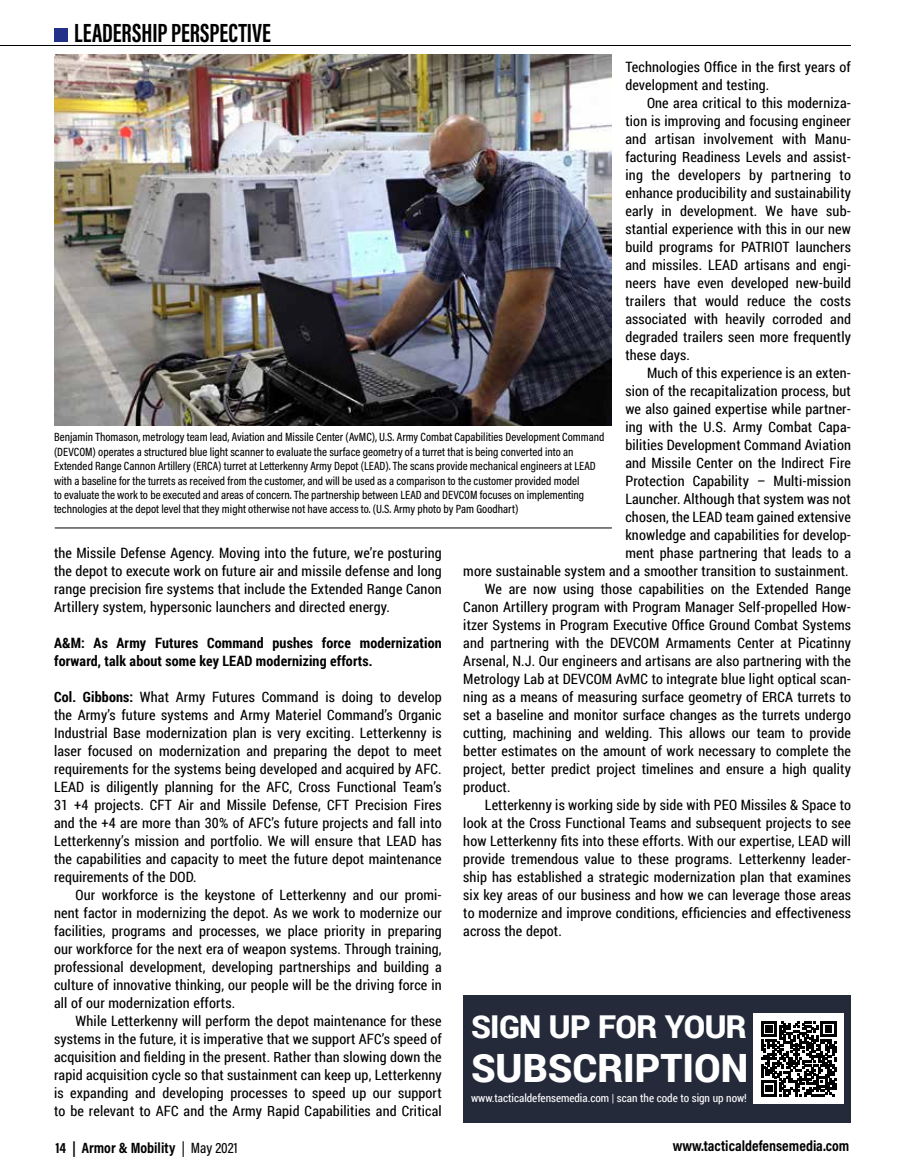
<style>
.page{position:relative;width:905px;height:1175px;background:#fff}
.page>*{position:absolute;margin:0;border:0;box-sizing:border-box;transform-origin:0 0}
.t1{font:900 39px "Roboto";color:#fff}
.t2{font:900 31.5px "Roboto";letter-spacing:-.02em;color:#fff}
.t3{font:700 27px "Acumin Pro Extra Cond";color:#000}
.t4{font:700 15px "Acumin Pro Cond";color:#000}
.t5{font:14.25px/18px "Roboto Condensed";letter-spacing:.01em;color:#000;text-align:justify}
.t6{font:700 14.25px/18px "Roboto Condensed";letter-spacing:.01em;color:#000}
.t7{font:500 12px/14.4px "Acumin Pro Cond";color:#000}
.t8{font:11.25px "Roboto Condensed";letter-spacing:-.005em;color:#fff}
.s1{font-weight:700}
.s2{font-weight:500}
</style>
<div class="page">
<div style="left:463px;top:995px;width:388px;height:127px;background:#242a3a"></div>
<div style="left:753px;top:1013px;width:91px;height:90px;background:#fff"></div>
<svg style="left:761px;top:1021px;width:75px;height:75px"></svg>
<img style="left:54px;top:54px;width:558px;height:372px">
<hr style="left:55px;top:527px;width:557px;height:1px;background:#000">
<hr style="left:0;top:45px;width:850px;height:1px;background:#000">
<div style="left:54px;top:29px;width:14px;height:13px;background:#233288"></div>
<h3 class="t3" style="left:74px;top:16px;width:198px">LEADERSHIP PERSPECTIVE</h3>
<p class="t5" style="left:625px;top:57px;width:227px">Technologies Office in the first years of development and testing.</p>
<p class="t5" style="left:625px;top:93px;width:227px;text-indent:22px">One area critical to this moderniza&shy;tion is improving and focusing engineer and artisan involvement with Manu&shy;facturing Readiness Levels and assist&shy;ing the developers by partnering to enhance producibility and sustainability early in development. We have sub&shy;stantial experience with this in our new build programs for PATRIOT launchers and missiles. LEAD artisans and engi&shy;neers have even developed new-build trailers that would reduce the costs associated with heavily corroded and degraded trailers seen more frequently these days.</p>
<p class="t5" style="left:647px;top:363px;width:205px">Much of this experience is an exten-</p>
<p class="t5" style="left:625px;top:381px;width:227px">sion of the recapitalization process, but</p>
<p class="t5" style="left:625px;top:399px;width:227px">we also gained expertise while partner-</p>
<p class="t5" style="left:625px;top:417px;width:227px">ing with the U.S. Army Combat Capa-</p>
<p class="t5" style="left:625px;top:435px;width:227px">bilities Development Command Aviation</p>
<p class="t5" style="left:625px;top:453px;width:227px">and Missile Center on the Indirect Fire</p>
<p class="t5" style="left:625px;top:471px;width:227px">Protection Capability – Multi-mission</p>
<p class="t5" style="left:625px;top:489px;width:227px">Launcher. Although that system was not</p>
<p class="t5" style="left:625px;top:507px;width:227px">chosen, the LEAD team gained extensive</p>
<p class="t5" style="left:625px;top:525px;width:227px">knowledge and capabilities for develop-</p>
<p class="t5" style="left:625px;top:543px;width:227px">ment phase partnering that leads to a</p>
<p class="t5" style="left:463px;top:561px;width:387px">more sustainable system and a smoother transition to sustainment.</p>
<p class="t5" style="left:485px;top:579px;width:367px">We are now using those capabilities on the Extended Range</p>
<p class="t5" style="left:463px;top:597px;width:389px">Canon Artillery program with Program Manager Self-propelled How-</p>
<p class="t5" style="left:463px;top:615px;width:389px">itzer Systems in Program Executive Office Ground Combat Systems</p>
<p class="t5" style="left:463px;top:633px;width:389px">and partnering with the DEVCOM Armaments Center at Picatinny</p>
<p class="t5" style="left:463px;top:651px;width:389px">Arsenal, N.J. Our engineers and artisans are also partnering with the</p>
<p class="t5" style="left:463px;top:669px;width:389px">Metrology Lab at DEVCOM AvMC to integrate blue light optical scan-</p>
<p class="t5" style="left:463px;top:687px;width:389px">ning as a means of measuring surface geometry of ERCA turrets to</p>
<p class="t5" style="left:463px;top:705px;width:389px">set a baseline and monitor surface changes as the turrets undergo</p>
<p class="t5" style="left:463px;top:723px;width:389px">cutting, machining and welding. This allows our team to provide</p>
<p class="t5" style="left:463px;top:741px;width:389px">better estimates on the amount of work necessary to complete the</p>
<p class="t5" style="left:463px;top:759px;width:389px">project, better predict project timelines and ensure a high quality</p>
<p class="t5" style="left:463px;top:777px;width:49px">product.</p>
<p class="t5" style="left:485px;top:795px;width:367px">Letterkenny is working side by side with PEO Missiles &amp; Space to</p>
<p class="t5" style="left:463px;top:813px;width:389px">look at the Cross Functional Teams and subsequent projects to see</p>
<p class="t5" style="left:463px;top:831px;width:389px">how Letterkenny fits into these efforts. With our expertise, LEAD will</p>
<p class="t5" style="left:463px;top:849px;width:389px">provide tremendous value to these programs. Letterkenny leader-</p>
<p class="t5" style="left:463px;top:867px;width:389px">ship has established a strategic modernization plan that examines</p>
<p class="t5" style="left:463px;top:885px;width:389px">six key areas of our business and how we can leverage those areas</p>
<p class="t5" style="left:463px;top:903px;width:389px">to modernize and improve conditions, efficiencies and effectiveness</p>
<p class="t5" style="left:463px;top:921px;width:100px">across the depot.</p>
<p class="t7" style="left:54px;top:430px;width:552px">Benjamin Thomason, metrology team lead, Aviation and Missile Center (AvMC), U.S. Army Combat Capabilities Development Command (DEVCOM) operates a structured blue light scanner to evaluate the surface geometry of a turret that is being converted into an Extended Range Cannon Artillery (ERCA) turret at Letterkenny Army Depot (LEAD). The scans provide mechanical engineers at LEAD with a baseline for the turrets as received from the customer, and will be used as a comparison to the customer provided model<br>to evaluate the work to be executed and areas of concern. The partnership between LEAD and DEVCOM focuses on implementing technologies at the depot level that they might otherwise not have access to. (U.S. Army photo by Pam Goodhart)</p>
<p class="t5" style="left:54px;top:543px;width:389px">the Missile Defense Agency. Moving into the future, we’re posturing the depot to execute work on future air and missile defense and long range precision fire systems that include the Extended Range Canon Artillery system, hypersonic launchers and directed energy.</p>
<p class="t6" style="left:54px;top:633px;width:389px">A&amp;M: As Army Futures Command pushes force modernization forward, talk about some key LEAD modernizing efforts.</p>
<p class="t5" style="left:54px;top:687px;width:389px"><span class="s1">Col. Gibbons:</span> What Army Futures Command is doing to develop the Army’s future systems and Army Materiel Command’s Organic Industrial Base modernization plan is very exciting. Letterkenny is laser focused on modernization and preparing the depot to meet requirements for the systems being developed and acquired by AFC.<br>LEAD is diligently planning for the AFC, Cross Functional Team’s 31 +4 projects. CFT Air and Missile Defense, CFT Precision Fires and the +4 are more than 30% of AFC’s future projects and fall into Letterkenny’s mission and portfolio. We will ensure that LEAD has the capabilities and capacity to meet the future depot maintenance requirements of the DOD.</p>
<p class="t5" style="left:54px;top:885px;width:389px;text-indent:22px">Our workforce is the keystone of Letterkenny and our promi&shy;nent factor in modernizing the depot. As we work to modernize our facilities, programs and processes, we place priority in preparing our workforce for the next era of weapon systems. Through training, professional development, developing partnerships and building a culture of innovative thinking, our people will be the driving force in all of our modernization efforts.</p>
<p class="t5" style="left:54px;top:1011px;width:389px;text-indent:22px">While Letterkenny will perform the depot maintenance for these systems in the future, it is imperative that we support AFC’s speed of acquisition and fielding in the present. Rather than slowing down the rapid acquisition cycle so that sustainment can keep up, Letterkenny is expanding and developing processes to speed up our support to be relevant to AFC and the Army Rapid Capabilities and Critical</p>
<h2 class="t2" style="left:471px;top:1004px;width:277px">SIGN UP FOR YOUR</h2>
<h1 class="t1" style="left:471px;top:1040px;width:279px">SUBSCRIPTION</h1>
<p class="t8" style="left:471px;top:1089px;width:277px">www.tacticaldefensemedia.com | scan the code to sign up now!</p>
<p class="t4" style="left:56px;top:1137px;width:184px">14 | Armor &amp; Mobility <span class="s2">| May 2021</span></p>
<p class="t4" style="left:672px;top:1136px;width:178px">www.tacticaldefensemedia.com</p>
</div>
